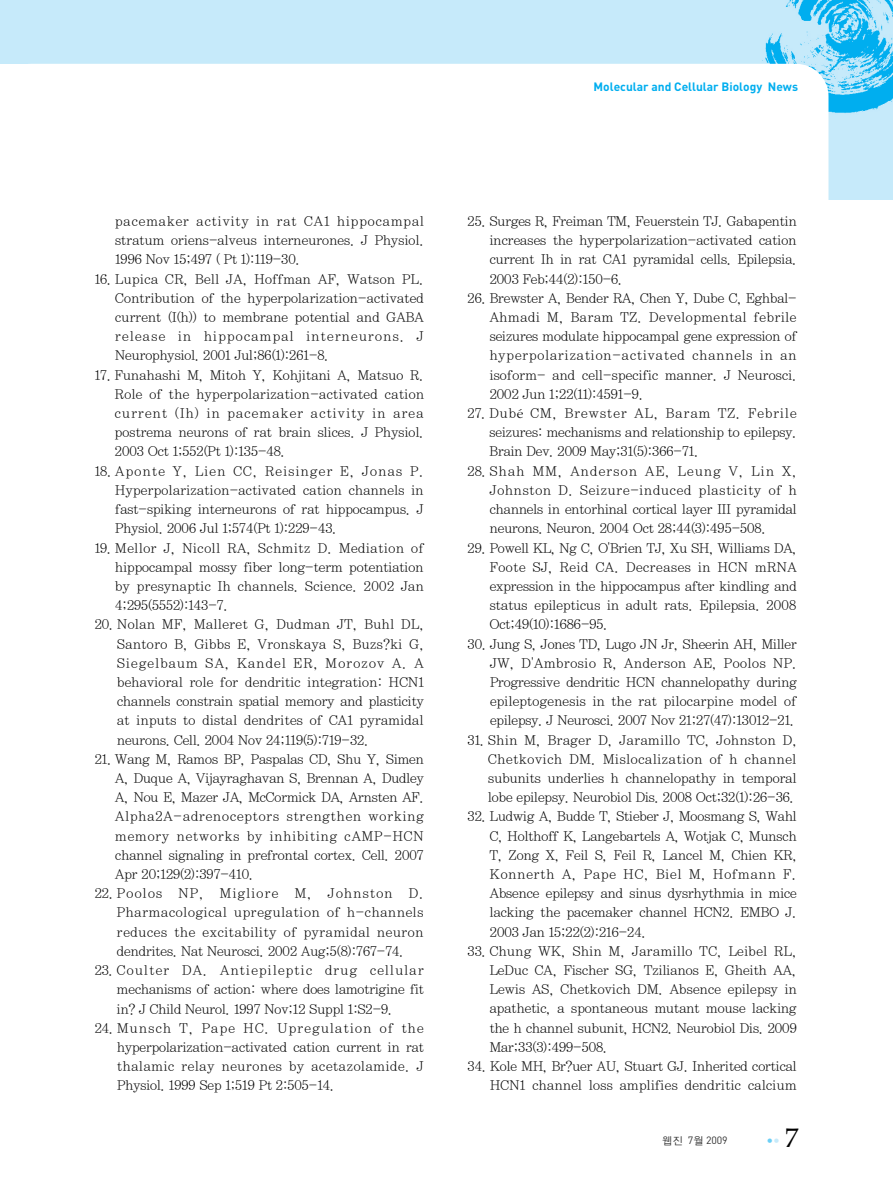
<style>
.page{position:relative;width:893px;height:1190px;background:#fff}
.page>*{position:absolute;margin:0;border:0;box-sizing:border-box;transform-origin:0 0}
.t1{font:13.5px/19.2px "Y Mj O12";letter-spacing:-.095em;color:#000;text-align:justify}
.t2{font:13.5px/19.2px "Y Mj O12";letter-spacing:-.07em;color:#000;text-align:right}
.t3{font:700 12px "DIN";color:#00aeef}
.t4{font:10.5px "DIN";color:#333}
.t5{font:7.5px "Y Mj O12";color:#6bcff6}
.s1{font-family:"Garamond"}
.s2{font-family:"YGO12"}
.s3{color:#c6eafa}
.s4{font-family:"Palatino";font-size:27px;color:#000}
</style>
<div class="page">
<div style="left:0;top:0;width:892px;height:200px;background:#c6eafa"></div>
<img style="left:739px;top:0;width:153px;height:124px">
<div style="left:190px;top:64px;width:638px;height:136px;background:#fff"></div>
<div style="left:0;top:64px;width:190px;height:191px;background:#fff"></div>
<p class="t3" style="left:593px;top:83px;width:206px">Molecular and Cellular Biology News</p>
<p class="t1" style="left:114px;top:212px;width:311px">pacemaker activity in rat CA1 hippocampal stratum oriens-alveus interneurones. J Physiol.<br>1996 Nov 15;497 ( Pt 1):119-30.</p>
<p class="t1" style="left:115px;top:270px;width:311px;text-indent:-21px">16. Lupica CR, Bell JA, Hoffman AF, Watson PL.<br>Contribution of the hyperpolarization-activated current (I(h)) to membrane potential and GABA release in hippocampal interneurons. J Neurophysiol. 2001 Jul;86(1):261-8.</p>
<p class="t1" style="left:114px;top:366px;width:312px;text-indent:-20px">17. Funahashi M, Mitoh Y, Kohjitani A, Matsuo R.<br>Role of the hyperpolarization-activated cation current (Ih) in pacemaker activity in area postrema neurons of rat brain slices. J Physiol.<br>2003 Oct 1;552(Pt 1):135-48.</p>
<p class="t1" style="left:115px;top:462px;width:311px;text-indent:-21px">18. Aponte Y, Lien CC, Reisinger E, Jonas P.<br>Hyperpolarization-activated cation channels in fast-spiking interneurons of rat hippocampus. J Physiol. 2006 Jul 1;574(Pt 1):229-43.</p>
<p class="t1" style="left:115px;top:538px;width:311px;text-indent:-21px">19. Mellor J, Nicoll RA, Schmitz D. Mediation of hippocampal mossy fiber long-term potentiation by presynaptic Ih channels. Science. 2002 Jan 4;295(5552):143-7.</p>
<p class="t1" style="left:116px;top:615px;width:309px;text-indent:-23px">20. Nolan MF, Malleret G, Dudman JT, Buhl DL, Santoro B, Gibbs E, Vronskaya S, Buzs?ki G, Siegelbaum SA, Kandel ER, Morozov A. A behavioral role for dendritic integration: HCN1 channels constrain spatial memory and plasticity at inputs to distal dendrites of CA1 pyramidal neurons. Cell. 2004 Nov 24;119(5):719-32.</p>
<p class="t1" style="left:115px;top:750px;width:311px;text-indent:-21px">21. Wang M, Ramos BP, Paspalas CD, Shu Y, Simen A, Duque A, Vijayraghavan S, Brennan A, Dudley A, Nou E, Mazer JA, McCormick DA, Arnsten AF.<br>Alpha2A-adrenoceptors strengthen working memory networks by inhibiting cAMP-HCN channel signaling in prefrontal cortex. Cell. 2007<br>Apr 20;129(2):397-410.</p>
<p class="t1" style="left:116px;top:884px;width:309px;text-indent:-22px">22. Poolos NP, Migliore M, Johnston D.<br>Pharmacological upregulation of h-channels reduces the excitability of pyramidal neuron dendrites. Nat Neurosci. 2002 Aug;5(8):767-74.</p>
<p class="t1" style="left:116px;top:961px;width:309px;text-indent:-22px">23. Coulter DA. Antiepileptic drug cellular mechanisms of action: where does lamotrigine fit in? J Child Neurol. 1997 Nov;12 Suppl 1:S2-9.</p>
<p class="t1" style="left:116px;top:1018px;width:309px;text-indent:-23px">24. Munsch T, Pape HC. Upregulation of the hyperpolarization-activated cation current in rat thalamic relay neurones by acetazolamide. J Physiol. 1999 Sep 1;519 Pt 2:505-14.</p>
<p class="t1" style="left:489px;top:212px;width:310px;text-indent:-22px">25. Surges R, Freiman TM, Feuerstein TJ. Gabapentin increases the hyperpolarization-activated cation current Ih in rat CA1 pyramidal cells. Epilepsia.<br>2003 Feb;44(2):150-6.</p>
<p class="t1" style="left:489px;top:289px;width:310px;text-indent:-22px">26. Brewster A, Bender RA, Chen Y, Dube C, Eghbal-Ahmadi M, Baram TZ. Developmental febrile seizures modulate hippocampal gene expression of hyperpolarization-activated channels in an isoform- and cell-specific manner. J Neurosci.<br>2002 Jun 1;22(11):4591-9.</p>
<p class="t1" style="left:489px;top:404px;width:310px;text-indent:-22px">27. Dub<span class="s1">é</span> CM, Brewster AL, Baram TZ. Febrile seizures: mechanisms and relationship to epilepsy.<br>Brain Dev. 2009 May;31(5):366-71.</p>
<p class="t1" style="left:489px;top:462px;width:310px;text-indent:-22px">28. Shah MM, Anderson AE, Leung V, Lin X, Johnston D. Seizure-induced plasticity of h channels in entorhinal cortical layer III pyramidal neurons. Neuron. 2004 Oct 28;44(3):495-508.</p>
<p class="t1" style="left:489px;top:538px;width:310px;text-indent:-22px">29. Powell KL, Ng C, O'Brien TJ, Xu SH, Williams DA, Foote SJ, Reid CA. Decreases in HCN mRNA expression in the hippocampus after kindling and status epilepticus in adult rats. Epilepsia. 2008<br>Oct;49(10):1686-95.</p>
<p class="t1" style="left:489px;top:634px;width:309px;text-indent:-23px">30. Jung S, Jones TD, Lugo JN Jr, Sheerin AH, Miller JW, D'Ambrosio R, Anderson AE, Poolos NP.<br>Progressive dendritic HCN channelopathy during epileptogenesis in the rat pilocarpine model of epilepsy. J Neurosci. 2007 Nov 21;27(47):13012-21.</p>
<p class="t1" style="left:487px;top:730px;width:311px;text-indent:-21px">31. Shin M, Brager D, Jaramillo TC, Johnston D, Chetkovich DM. Mislocalization of h channel subunits underlies h channelopathy in temporal lobe epilepsy. Neurobiol Dis. 2008 Oct;32(1):26-36.</p>
<p class="t1" style="left:489px;top:807px;width:310px;text-indent:-22px">32. Ludwig A, Budde T, Stieber J, Moosmang S, Wahl C, Holthoff K, Langebartels A, Wotjak C, Munsch T, Zong X, Feil S, Feil R, Lancel M, Chien KR, Konnerth A, Pape HC, Biel M, Hofmann F.<br>Absence epilepsy and sinus dysrhythmia in mice lacking the pacemaker channel HCN2. EMBO J.<br>2003 Jan 15;22(2):216-24.</p>
<p class="t1" style="left:489px;top:942px;width:310px;text-indent:-22px">33. Chung WK, Shin M, Jaramillo TC, Leibel RL, LeDuc CA, Fischer SG, Tzilianos E, Gheith AA, Lewis AS, Chetkovich DM. Absence epilepsy in apathetic, a spontaneous mutant mouse lacking the h channel subunit, HCN2. Neurobiol Dis. 2009<br>Mar;33(3):499-508.</p>
<p class="t2" style="left:467px;top:1057px;width:332px">34. Kole MH, Br?uer AU, Stuart GJ. Inherited cortical<br>HCN1 channel loss amplifies dendritic calcium</p>
<p class="t4" style="left:662px;top:1136px;width:67px"><span class="s2">웹진</span> 7<span class="s2">월</span> 2009</p>
<p class="t5" style="left:766px;top:1136px;width:34px">●<span class="s3">●</span> <span class="s4">7</span></p>
</div>
